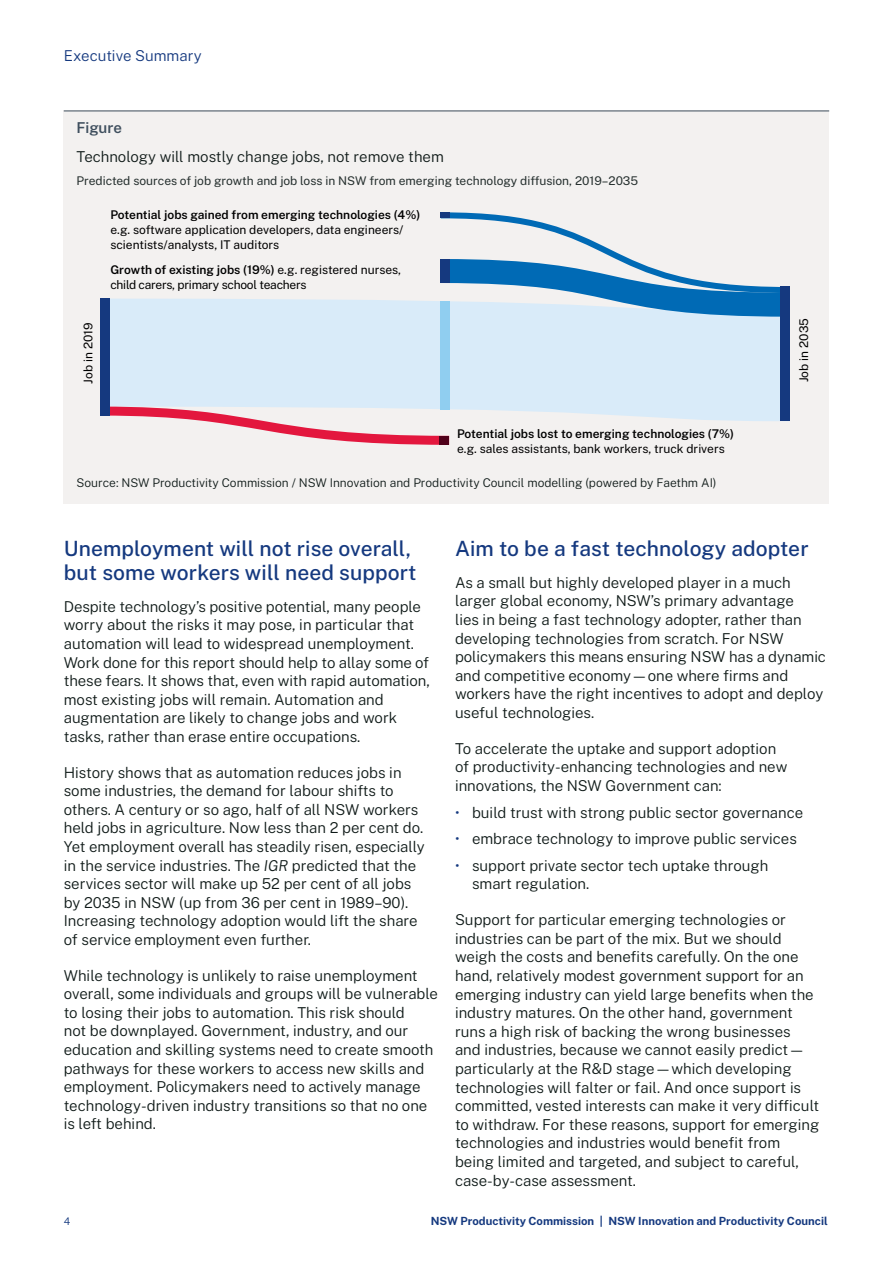
<style>
.page{position:relative;width:893px;height:1263px;background:#fff}
.page>*{position:absolute;margin:0;border:0;box-sizing:border-box;transform-origin:0 0}
.t1{font:500 21px/24px "Public Sans";letter-spacing:.005em;color:#15397f}
.t2{font:300 15px/18.6px "Public Sans";color:#0f1a18}
.t3{font:300 15px "Public Sans";color:#15397f}
.t4{font:600 15px "Public Sans";color:#3f4f5e}
.t5{font:12px/15px "Public Sans";color:#000}
.t6{font:300 12px "Public Sans";color:#0f1a18}
.t7{font:600 12px "Public Sans";color:#000}
.t8{font:12px "Public Sans";color:#252f2e}
.t9{font:12px/15px "Public Sans";letter-spacing:-.02em;color:#000}
.t10{font:700 11.25px "Public Sans";color:#15397f}
.t11{font:300 10.5px "Public Sans";color:#15397f}
.s1{font-weight:600}
.s2{font-style:italic}
.s3{color:#15397f}
</style>
<div class="page">
<div style="left:64px;top:111px;width:765px;height:393px;background:#f3f1f0"></div>
<hr style="left:64px;top:111px;width:765px;height:1px;background:#3f4f5e">
<div style="left:100px;top:298px;width:680px;height:123px;background:#d9ebf9"></div>
<svg style="left:416px;top:212px;width:374px;height:117px"></svg>
<svg style="left:100px;top:402px;width:358px;height:43px"></svg>
<div style="left:100px;top:299px;width:10px;height:117px;background:#15397f"></div>
<div style="left:780px;top:287px;width:10px;height:134px;background:#15397f"></div>
<div style="left:440px;top:212px;width:9px;height:6px;background:#15397f"></div>
<div style="left:440px;top:436px;width:9px;height:9px;background:#50001a"></div>
<div style="left:440px;top:259px;width:9px;height:24px;background:#15397f"></div>
<div style="left:440px;top:301px;width:9px;height:108px;background:#90cef0"></div>
<p class="t3" style="left:64px;top:45px;width:140px">Executive Summary</p>
<p class="t4" style="left:77px;top:117px;width:47px">Figure</p>
<p class="t2" style="left:77px;top:147px;width:369px">Technology will mostly change jobs, not remove them</p>
<p class="t8" style="left:77px;top:173px;width:563px">Predicted sources of job growth and job loss in NSW from emerging technology diffusion, 2019–2035</p>
<p class="t7" style="left:110px;top:207px;width:311px">Potential jobs gained from emerging technologies (4%)</p>
<p class="t5" style="left:110px;top:222px;width:295px">e.g. software application developers, data engineers/ scientists/analysts, IT auditors</p>
<p class="t9" style="left:110px;top:261px;width:292px"><span class="s1">Growth of existing jobs (19%)</span> e.g. registered nurses, child carers, primary school teachers</p>
<p class="t5" style="left:80px;top:384px;width:63px;rotate:-90deg">Job in 2019</p>
<p class="t5" style="left:796px;top:382px;width:65px;rotate:-90deg">Job in 2035</p>
<p class="t7" style="left:457px;top:426px;width:279px">Potential jobs lost to emerging technologies (7%)</p>
<p class="t5" style="left:457px;top:441px;width:269px">e.g. sales assistants, bank workers, truck drivers</p>
<p class="t6" style="left:77px;top:475px;width:642px">Source: NSW Productivity Commission / NSW Innovation and Productivity Council modelling (powered by Faethm AI)</p>
<h1 class="t1" style="left:64px;top:536px;width:354px">Unemployment will not rise overall, but some workers will need support</h1>
<p class="t2" style="left:64px;top:596px;width:368px">Despite technology’s positive potential, many people worry about the risks it may pose, in particular that automation will lead to widespread unemployment.<br>Work done for this report should help to allay some of these fears. It shows that, even with rapid automation, most existing jobs will remain. Automation and augmentation are likely to change jobs and work tasks, rather than erase entire occupations.</p>
<p class="t2" style="left:64px;top:762px;width:363px">History shows that as automation reduces jobs in some industries, the demand for labour shifts to others. A century or so ago, half of all NSW workers held jobs in agriculture. Now less than 2 per cent do.<br>Yet employment overall has steadily risen, especially in the service industries. The <span class="s2">IGR</span> predicted that the services sector will make up 52 per cent of all jobs by 2035 in NSW (up from 36 per cent in 1989–90).<br>Increasing technology adoption would lift the share of service employment even further.</p>
<p class="t2" style="left:64px;top:965px;width:376px">While technology is unlikely to raise unemployment overall, some individuals and groups will be vulnerable to losing their jobs to automation. This risk should<br>not be downplayed. Government, industry, and our education and skilling systems need to create smooth pathways for these workers to access new skills and employment. Policymakers need to actively manage technology-driven industry transitions so that no one is left behind.</p>
<h1 class="t1" style="left:455px;top:536px;width:355px">Aim to be a fast technology adopter</h1>
<p class="t2" style="left:455px;top:572px;width:373px">As a small but highly developed player in a much larger global economy, NSW’s primary advantage<br>lies in being a fast technology adopter, rather than developing technologies from scratch. For NSW policymakers this means ensuring NSW has a dynamic and competitive economy—one where firms and workers have the right incentives to adopt and deploy useful technologies.</p>
<p class="t2" style="left:455px;top:738px;width:334px">To accelerate the uptake and support adoption of productivity-enhancing technologies and new innovations, the NSW Government can:</p>
<p class="t2" style="left:455px;top:802px;width:350px"><span class="s3">•</span> build trust with strong public sector governance</p>
<p class="t2" style="left:455px;top:829px;width:343px"><span class="s3">•</span> embrace technology to improve public services</p>
<p class="t2" style="left:472px;top:856px;width:298px;text-indent:-17px"><span class="s3">•</span> support private sector tech uptake through smart regulation.</p>
<p class="t2" style="left:455px;top:910px;width:366px">Support for particular emerging technologies or industries can be part of the mix. But we should weigh the costs and benefits carefully. On the one hand, relatively modest government support for an emerging industry can yield large benefits when the industry matures. On the other hand, government runs a high risk of backing the wrong businesses and industries, because we cannot easily predict— particularly at the R&amp;D stage—which developing technologies will falter or fail. And once support is committed, vested interests can make it very difficult to withdraw. For these reasons, support for emerging technologies and industries would benefit from being limited and targeted, and subject to careful, case-by-case assessment.</p>
<p class="t11" style="left:64px;top:1214px;width:8px">4</p>
<p class="t10" style="left:431px;top:1213px;width:398px">NSW Productivity Commission | NSW Innovation and Productivity Council</p>
</div>
